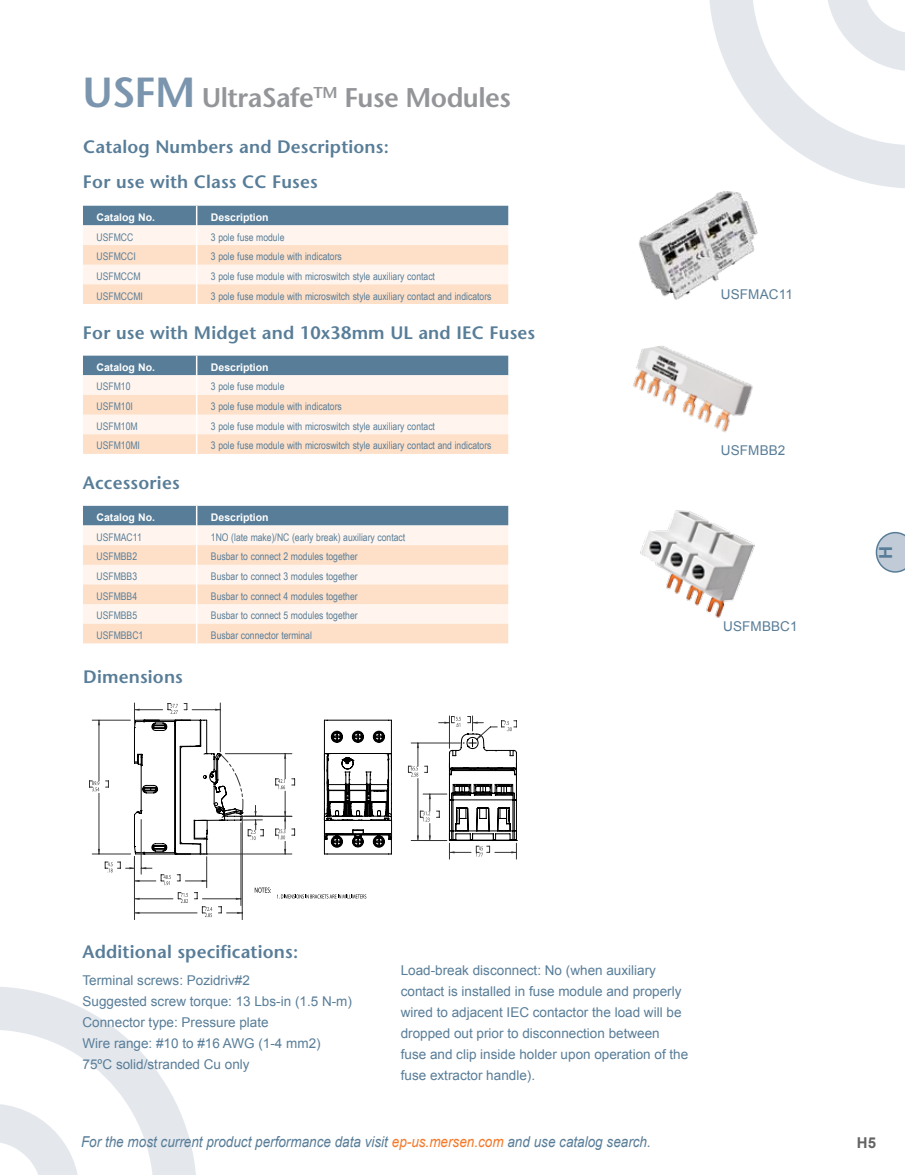
<style>
.page{position:relative;width:905px;height:1175px;background:#fff}
.page>*{position:absolute;margin:0;border:0;box-sizing:border-box;transform-origin:0 0}
.t1{font:600 27px "Stone Sans Std";letter-spacing:-.02em;color:#939598}
.t2{font:600 18px "Stone Sans Std";letter-spacing:.01em;color:#587d98}
.t3{font:700 18px "Arial";color:#587d98}
.t4{font:italic 15px "Arial";color:#587d98;scale:.9 1}
.t5{font:700 15px "Arial";color:#636466}
.t6{font:13.5px/21px "Arial";color:#587d98}
.t7{font:10.5px "Arial Narrow";color:#587d98}
.t8{font:700 10.5px "Arial";color:#fff}
.s1{font-size:42px;color:#7a95ad}
.s2{color:#f47929}
</style>
<div class="page">
<svg style="left:0;top:987px;width:196px;height:187px"></svg>
<svg style="left:709px;top:0;width:195px;height:188px"></svg>
<svg style="left:875px;top:532px;width:29px;height:40px"></svg>
<img style="left:638px;top:187px;width:121px;height:113px">
<img style="left:633px;top:345px;width:120px;height:87px">
<img style="left:640px;top:510px;width:115px;height:108px">
<hr style="left:242px;top:815px;width:1px;height:104px;background:#333">
<hr style="left:134px;top:857px;width:1px;height:62px;background:#333">
<svg style="left:89px;top:703px;width:428px;height:214px"></svg>
<svg style="left:83px;top:206px;width:425px;height:98px;background:#ddd5ce"></svg>
<svg style="left:83px;top:356px;width:425px;height:98px;background:#ded5ce"></svg>
<svg style="left:83px;top:506px;width:425px;height:137px;background:#e7dbd2"></svg>
<h1 class="t1" style="left:82px;top:81px;width:430px"><span class="s1">USFM</span> UltraSafe<sup>TM</sup> Fuse Modules</h1>
<h2 class="t2" style="left:83px;top:136px;width:307px">Catalog Numbers and Descriptions:</h2>
<h2 class="t2" style="left:83px;top:171px;width:236px">For use with Class CC Fuses</h2>
<p class="t8" style="left:96px;top:210px;width:60px">Catalog No.</p>
<p class="t8" style="left:211px;top:210px;width:59px">Description</p>
<p class="t7" style="left:96px;top:229px;width:38px">USFMCC</p>
<p class="t7" style="left:211px;top:229px;width:75px">3 pole fuse module</p>
<p class="t7" style="left:96px;top:249px;width:41px">USFMCCI</p>
<p class="t7" style="left:211px;top:249px;width:132px">3 pole fuse module with indicators</p>
<p class="t7" style="left:96px;top:268px;width:45px">USFMCCM</p>
<p class="t7" style="left:211px;top:268px;width:225px">3 pole fuse module with microswitch style auxiliary contact</p>
<p class="t7" style="left:96px;top:288px;width:48px">USFMCCMI</p>
<p class="t7" style="left:211px;top:288px;width:282px">3 pole fuse module with microswitch style auxiliary contact and indicators</p>
<h2 class="t2" style="left:83px;top:321px;width:454px">For use with Midget and 10x38mm UL and IEC Fuses</h2>
<p class="t8" style="left:96px;top:360px;width:60px">Catalog No.</p>
<p class="t8" style="left:211px;top:360px;width:59px">Description</p>
<p class="t7" style="left:96px;top:379px;width:35px">USFM10</p>
<p class="t7" style="left:211px;top:379px;width:75px">3 pole fuse module</p>
<p class="t7" style="left:96px;top:399px;width:38px">USFM10I</p>
<p class="t7" style="left:211px;top:399px;width:132px">3 pole fuse module with indicators</p>
<p class="t7" style="left:96px;top:418px;width:43px">USFM10M</p>
<p class="t7" style="left:211px;top:418px;width:225px">3 pole fuse module with microswitch style auxiliary contact</p>
<p class="t7" style="left:96px;top:438px;width:45px">USFM10MI</p>
<p class="t7" style="left:211px;top:438px;width:282px">3 pole fuse module with microswitch style auxiliary contact and indicators</p>
<h2 class="t2" style="left:83px;top:471px;width:98px">Accessories</h2>
<p class="t8" style="left:96px;top:510px;width:60px">Catalog No.</p>
<p class="t8" style="left:211px;top:510px;width:59px">Description</p>
<p class="t7" style="left:96px;top:529px;width:47px">USFMAC11</p>
<p class="t7" style="left:211px;top:529px;width:196px">1NO (late make)/NC (early break) auxiliary contact</p>
<p class="t7" style="left:96px;top:549px;width:42px">USFMBB2</p>
<p class="t7" style="left:211px;top:549px;width:148px">Busbar to connect 2 modules together</p>
<p class="t7" style="left:96px;top:568px;width:42px">USFMBB3</p>
<p class="t7" style="left:211px;top:568px;width:148px">Busbar to connect 3 modules together</p>
<p class="t7" style="left:96px;top:588px;width:42px">USFMBB4</p>
<p class="t7" style="left:211px;top:588px;width:148px">Busbar to connect 4 modules together</p>
<p class="t7" style="left:96px;top:608px;width:42px">USFMBB5</p>
<p class="t7" style="left:211px;top:608px;width:148px">Busbar to connect 5 modules together</p>
<p class="t7" style="left:96px;top:627px;width:48px">USFMBBC1</p>
<p class="t7" style="left:211px;top:627px;width:102px">Busbar connector terminal</p>
<h2 class="t2" style="left:83px;top:666px;width:101px">Dimensions</h2>
<p class="t6" style="left:720px;top:283px;width:73px">USFMAC11</p>
<p class="t6" style="left:720px;top:439px;width:66px">USFMBB2</p>
<p class="t6" style="left:723px;top:615px;width:76px">USFMBBC1</p>
<h2 class="t3" style="left:873px;top:559px;width:14px;rotate:-90deg">H</h2>
<h2 class="t2" style="left:82px;top:940px;width:217px">Additional specifications:</h2>
<p class="t6" style="left:82px;top:970px;width:271px">Terminal screws: Pozidriv#2<br>Suggested screw torque: 13 Lbs-in (1.5 N-m)<br>Connector type: Pressure plate<br>Wire range: #10 to #16 AWG (1-4 mm2)<br>75ºC solid/stranded Cu only</p>
<p class="t6" style="left:401px;top:960px;width:289px">Load-break disconnect: No (when auxiliary contact is installed in fuse module and properly wired to adjacent IEC contactor the load will be dropped out prior to disconnection between fuse and clip inside holder upon operation of the fuse extractor handle).</p>
<h3 class="t4" style="left:81px;top:1131px;width:634px">For the most current product performance data visit <span class="s2">ep-us.mersen.com</span> and use catalog search.</h3>
<h3 class="t5" style="left:856px;top:1133px;width:21px">H5</h3>
</div>
